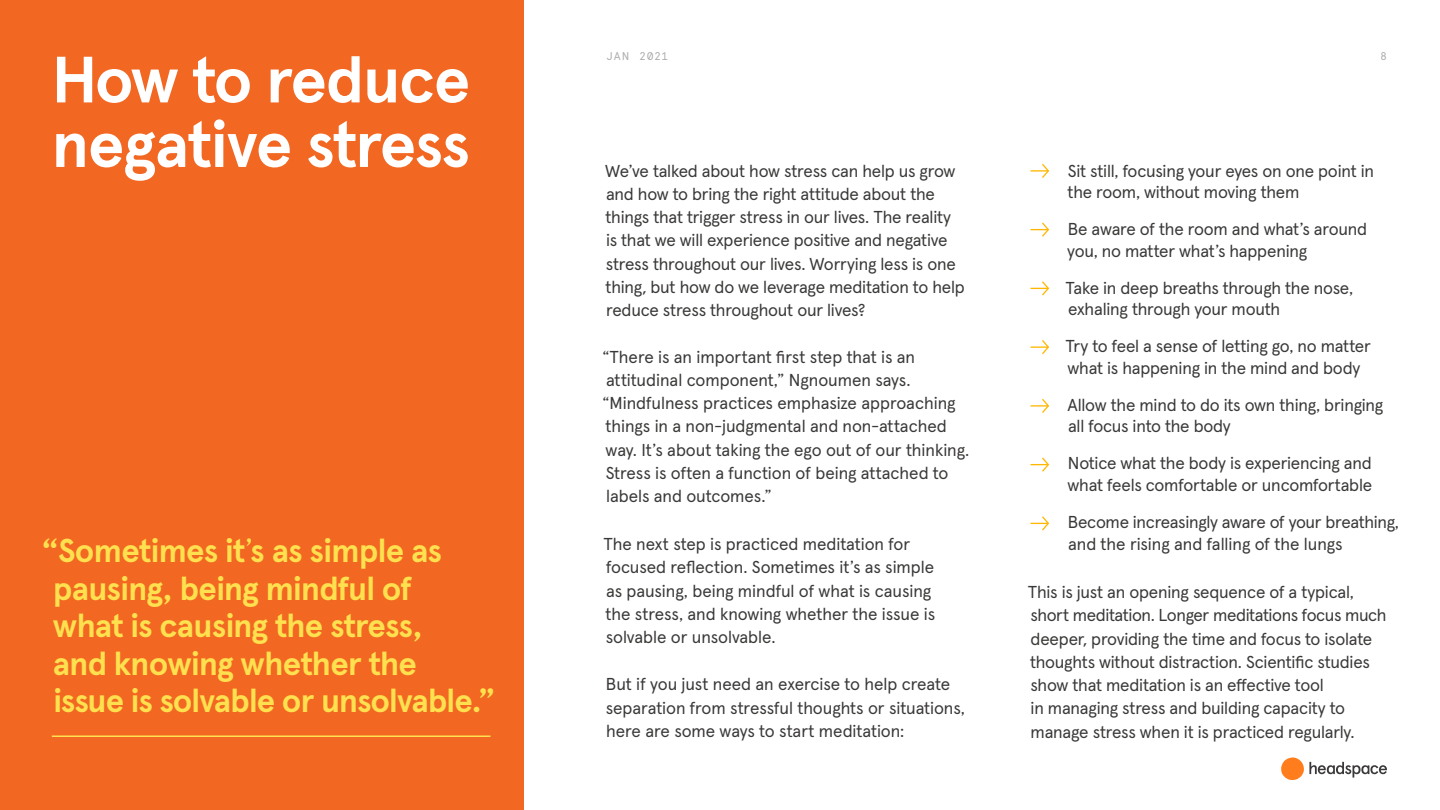
<style>
.page{position:relative;width:1440px;height:810px;background:#fff}
.page>*{position:absolute;margin:0;border:0;box-sizing:border-box;transform-origin:0 0}
.t1{font:700 65.25px/64.5px "Apercu Pro";letter-spacing:-.025em;color:#fff}
.t2{font:700 33px/37.5px "Apercu Pro";letter-spacing:-.025em;color:#ffe14f}
.t3{font:17.25px/23.2px "Apercu Pro";letter-spacing:-.015em;color:#3a3938}
.t4{font:11.25px "Apercu Mono";letter-spacing:.07em;color:#7a7877}
.s1{font-weight:400}
</style>
<div class="page">
<div style="left:0;top:0;width:524px;height:810px;background:#f26722"></div>
<svg style="left:1281px;top:757px;width:106px;height:23px"></svg>
<hr style="left:52px;top:736px;width:438px;height:1px;background:#ffe14f">
<svg style="left:1030px;top:164px;width:19px;height:14px"></svg>
<svg style="left:1030px;top:281px;width:19px;height:15px"></svg>
<svg style="left:1030px;top:399px;width:19px;height:14px"></svg>
<svg style="left:1030px;top:516px;width:19px;height:15px"></svg>
<svg style="left:1030px;top:222px;width:19px;height:15px"></svg>
<svg style="left:1030px;top:340px;width:19px;height:14px"></svg>
<svg style="left:1030px;top:457px;width:19px;height:15px"></svg>
<h1 class="t1" style="left:52px;top:43px;width:420px">How to reduce negative stress</h1>
<h2 class="t2" style="left:53px;top:530px;width:444px;text-indent:-12px">“Sometimes it<span class="s1">’</span>s as simple as pausing‚ being mindful of<br>what is causing the stress‚<br>and knowing whether the issue is solvable or unsolvable.”</h2>
<p class="t4" style="left:606px;top:50px;width:64px">JAN 2021</p>
<p class="t4" style="left:1381px;top:50px;width:8px">8</p>
<p class="t3" style="left:605px;top:158px;width:361px">We’ve talked about how stress can help us grow and how to bring the right attitude about the things that trigger stress in our lives. The reality is that we will experience positive and negative stress throughout our lives. Worrying less is one thing, but how do we leverage meditation to help reduce stress throughout our lives?</p>
<p class="t3" style="left:602px;top:344px;width:369px">“There is an important first step that is an attitudinal component,” Ngnoumen says. “Mindfulness practices emphasize approaching things in a non-judgmental and non-attached way. It’s about taking the ego out of our thinking.<br>Stress is often a function of being attached to labels and outcomes.”</p>
<p class="t3" style="left:603px;top:531px;width:333px">The next step is practiced meditation for focused reflection. Sometimes it’s as simple as pausing, being mindful of what is causing the stress, and knowing whether the issue is solvable or unsolvable.</p>
<p class="t3" style="left:606px;top:671px;width:361px">But if you just need an exercise to help create separation from stressful thoughts or situations, here are some ways to start meditation:</p>
<p class="t3" style="left:1068px;top:158px;width:308px;line-height:21.8px">Sit still, focusing your eyes on one point in the room, without moving them</p>
<p class="t3" style="left:1067px;top:217px;width:301px;line-height:21.8px">Be aware of the room and what’s around you, no matter what’s happening</p>
<p class="t3" style="left:1065px;top:275px;width:289px;line-height:21.8px">Take in deep breaths through the nose, exhaling through your mouth</p>
<p class="t3" style="left:1065px;top:334px;width:307px;line-height:21.8px">Try to feel a sense of letting go, no matter what is happening in the mind and body</p>
<p class="t3" style="left:1068px;top:392px;width:317px;line-height:21.8px">Allow the mind to do its own thing, bringing all focus into the body</p>
<p class="t3" style="left:1068px;top:451px;width:306px;line-height:21.8px">Notice what the body is experiencing and what feels comfortable or uncomfortable</p>
<p class="t3" style="left:1068px;top:509px;width:333px;line-height:22.5px">Become increasingly aware of your breathing, and the rising and falling of the lungs</p>
<p class="t3" style="left:1028px;top:579px;width:360px">This is just an opening sequence of a typical, short meditation. Longer meditations focus much deeper, providing the time and focus to isolate thoughts without distraction. Scientific studies show that meditation is an effective tool<br>in managing stress and building capacity to manage stress when it is practiced regularly.</p>
</div>
